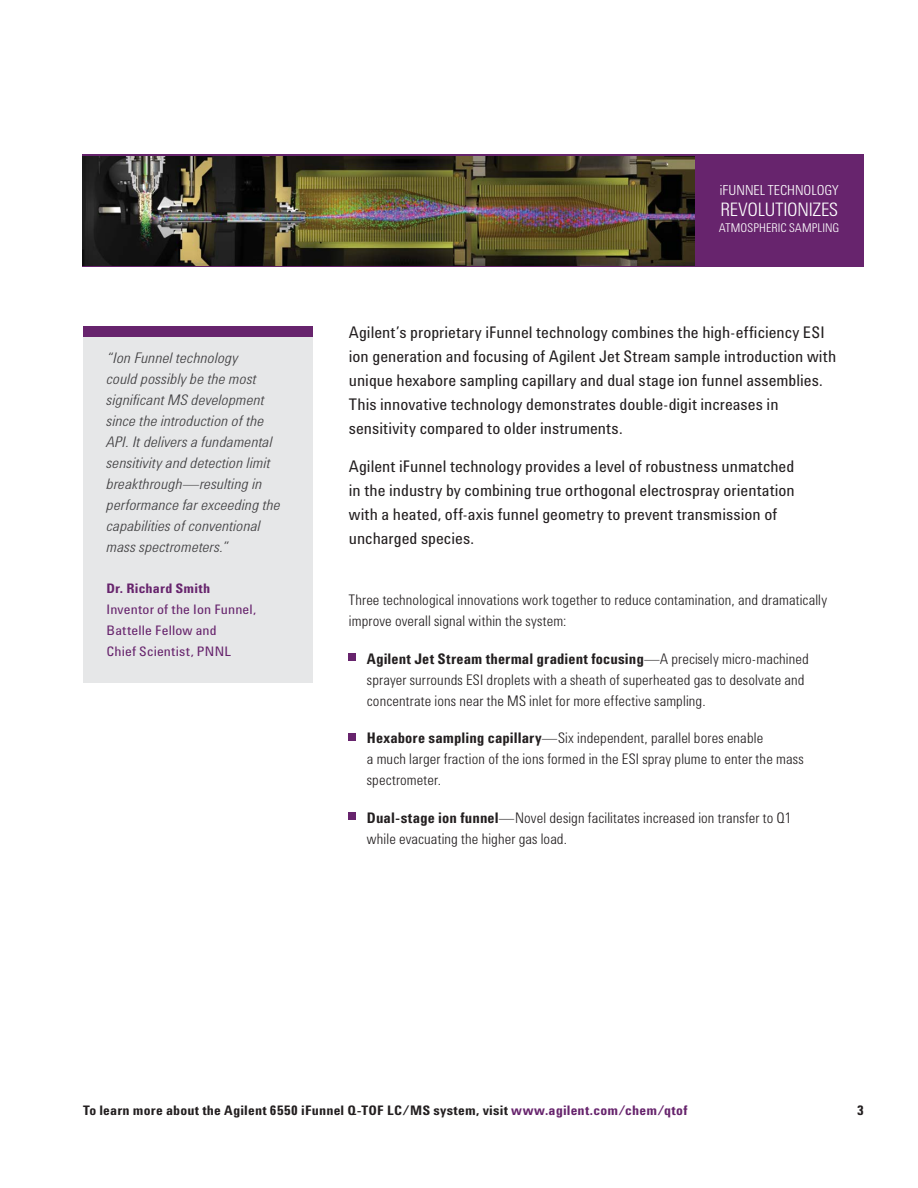
<style>
.page{position:relative;width:918px;height:1188px;background:#fff}
.page>*{position:absolute;margin:0;border:0;box-sizing:border-box;transform-origin:0 0}
.t1{font:300 19.05px "Agilent Cond";letter-spacing:-.015em;color:#fff}
.t2{font:16.5px/24px "Agilent Cond";color:#231f20}
.t3{font:300 15px/21px "Agilent Cond";letter-spacing:.01em;color:#231f20}
.t4{font:italic 300 15px/21px "Agilent Cond";letter-spacing:.01em;color:#403f41;scale:1.06 1}
.t5{font:300 14.25px "Agilent Cond";color:#fff}
.t6{font:700 13.5px "Agilent Cond";letter-spacing:.01em;color:#231f20;scale:1.06 1}
.t7{font:13.5px/21px "Agilent Cond";letter-spacing:.015em;color:#67246d;scale:1.06 1}
.t8{font:700 13.5px "Agilent Cond";letter-spacing:.01em;color:#67246d;scale:1.06 1}
.t9{font:300 12.45px "Agilent Cond";letter-spacing:.01em;color:#fff}
.s1{font-weight:700}
.s2{color:#67246d}
</style>
<div class="page">
<div style="left:349px;top:654px;width:7px;height:7px;background:#67246d"></div>
<div style="left:349px;top:733px;width:7px;height:7px;background:#67246d"></div>
<div style="left:349px;top:813px;width:7px;height:7px;background:#67246d"></div>
<div style="left:83px;top:330px;width:230px;height:353px;background:#e6e7e8"></div>
<div style="left:83px;top:327px;width:230px;height:10px;background:#67246d"></div>
<div style="left:82px;top:154px;width:782px;height:113px;background:#67246d"></div>
<img style="left:82px;top:156px;width:612px;height:109px">
<p class="t4" style="left:106px;top:349px;width:166px">“Ion Funnel technology<br>could possibly be the most significant MS development since the introduction of the<br>API. It delivers a fundamental sensitivity and detection limit breakthrough—resulting in performance far exceeding the capabilities of conventional mass spectrometers.”</p>
<p class="t8" style="left:106px;top:583px;width:99px">Dr. Richard Smith</p>
<p class="t7" style="left:106px;top:600px;width:143px">Inventor of the Ion Funnel,<br>Battelle Fellow and<br>Chief Scientist, PNNL</p>
<p class="t5" style="left:720px;top:185px;width:120px">iFUNNEL TECHNOLOGY</p>
<p class="t1" style="left:720px;top:202px;width:119px">REVOLUTIONIZES</p>
<p class="t9" style="left:719px;top:223px;width:122px">ATMOSPHERIC SAMPLING</p>
<p class="t2" style="left:349px;top:322px;width:489px">Agilent’s proprietary iFunnel technology combines the high-efficiency ESI ion generation and focusing of Agilent Jet Stream sample introduction with unique hexabore sampling capillary and dual stage ion funnel assemblies.<br>This innovative technology demonstrates double-digit increases in sensitivity compared to older instruments.</p>
<p class="t2" style="left:349px;top:456px;width:447px">Agilent iFunnel technology provides a level of robustness unmatched in the industry by combining true orthogonal electrospray orientation with a heated, off-axis funnel geometry to prevent transmission of uncharged species.</p>
<p class="t3" style="left:349px;top:591px;width:480px">Three technological innovations work together to reduce contamination, and dramatically improve overall signal within the system:</p>
<p class="t3" style="left:367px;top:650px;width:443px"><span class="s1">Agilent Jet Stream thermal gradient focusing</span>—A precisely micro-machined sprayer surrounds ESI droplets with a sheath of superheated gas to desolvate and concentrate ions near the MS inlet for more effective sampling.</p>
<p class="t3" style="left:367px;top:729px;width:438px"><span class="s1">Hexabore sampling capillary</span>—Six independent, parallel bores enable<br>a much larger fraction of the ions formed in the ESI spray plume to enter the mass spectrometer.</p>
<p class="t3" style="left:367px;top:809px;width:426px"><span class="s1">Dual-stage ion funnel</span>—Novel design facilitates increased ion transfer to Q1 while evacuating the higher gas load.</p>
<p class="t6" style="left:83px;top:1105px;width:572px">To learn more about the Agilent 6550 iFunnel Q-TOF LC/MS system, visit <span class="s2">www.agilent.com/chem/qtof</span></p>
<p class="t6" style="left:857px;top:1105px;width:8px">3</p>
</div>
